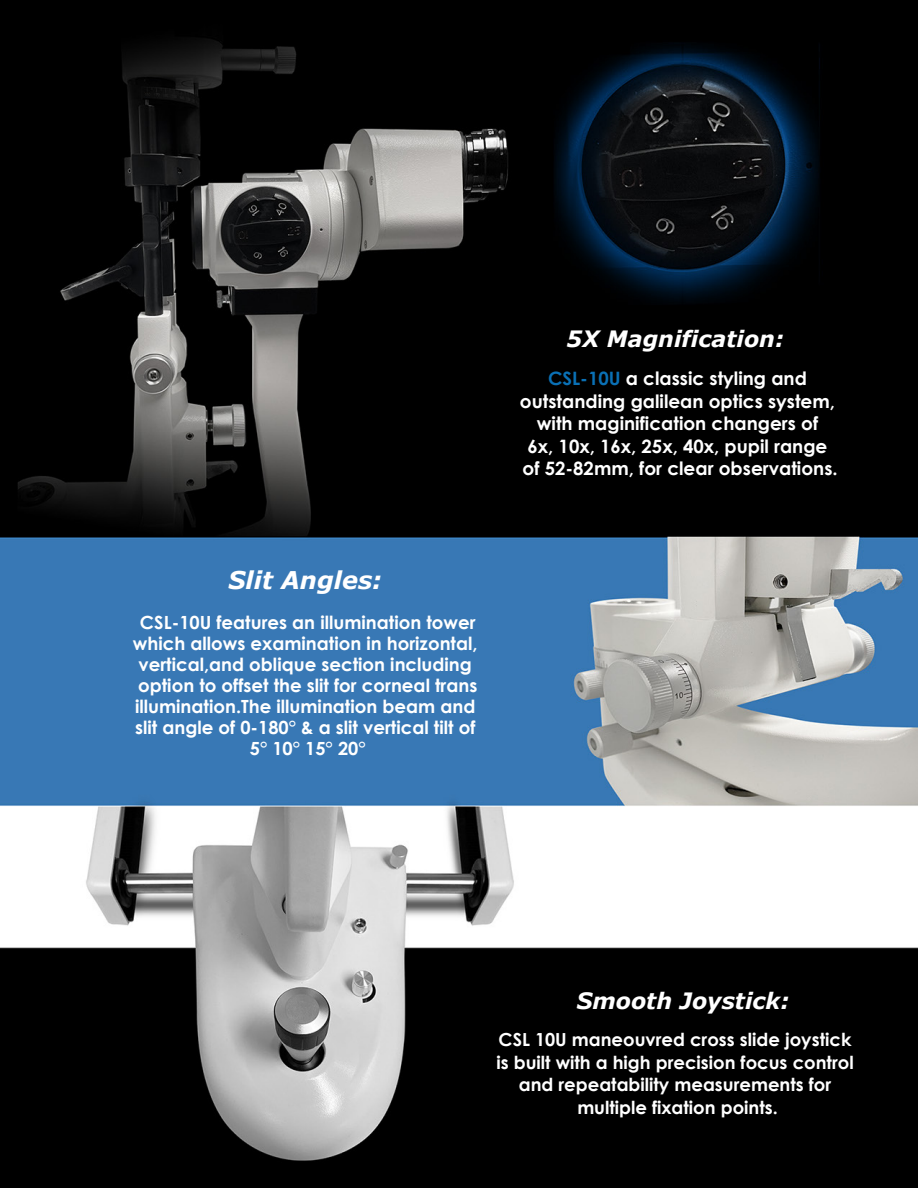
<style>
.page{position:relative;width:918px;height:1188px;background:#fff}
.page>*{position:absolute;margin:0;border:0;box-sizing:border-box;transform-origin:0 0}
.t1{font:italic 700 24.45px "Verdana";color:#fff}
.t2{font:italic 700 22.5px "Verdana";color:#fff}
.t3{font:700 18.45px/22.5px "Century Gothic";color:#fff;text-align:center}
.t4{font:700 18.15px/20.9px "Century Gothic";color:#fff;text-align:center}
.t5{font:700 18px/22.5px "Century Gothic";color:#fff;text-align:center}
.s1{color:#0a70b5}
</style>
<div class="page">
<img style="left:0;top:0;width:918px;height:1188px">
<h1 class="t1" style="left:229px;top:564px;width:155px">Slit Angles:</h1>
<p class="t4" style="left:133px;top:612px;width:346px">CSL-10U features an illumination tower which allows examination in horizontal, vertical,and oblique section including option to offset the slit for corneal trans illumination.The illumination beam and slit angle of 0-180° &amp; a slit vertical tilt of 5° 10° 15° 20°</p>
<p class="t2" style="left:567px;top:324px;width:219px">5X Magnification:</p>
<p class="t3" style="left:520px;top:367px;width:319px"><span class="s1">CSL-10U</span> a classic styling and outstanding galilean optics system, with maginification changers of<br>6x, 10x, 16x, 25x, 40x, pupil range of 52-82mm, for clear observations.</p>
<p class="t2" style="left:577px;top:986px;width:214px">Smooth Joystick:</p>
<p class="t5" style="left:496px;top:1028px;width:359px">CSL 10U maneouvred cross slide joystick is built with a high precision focus control and repeatability measurements for multiple fixation points.</p>
</div>
